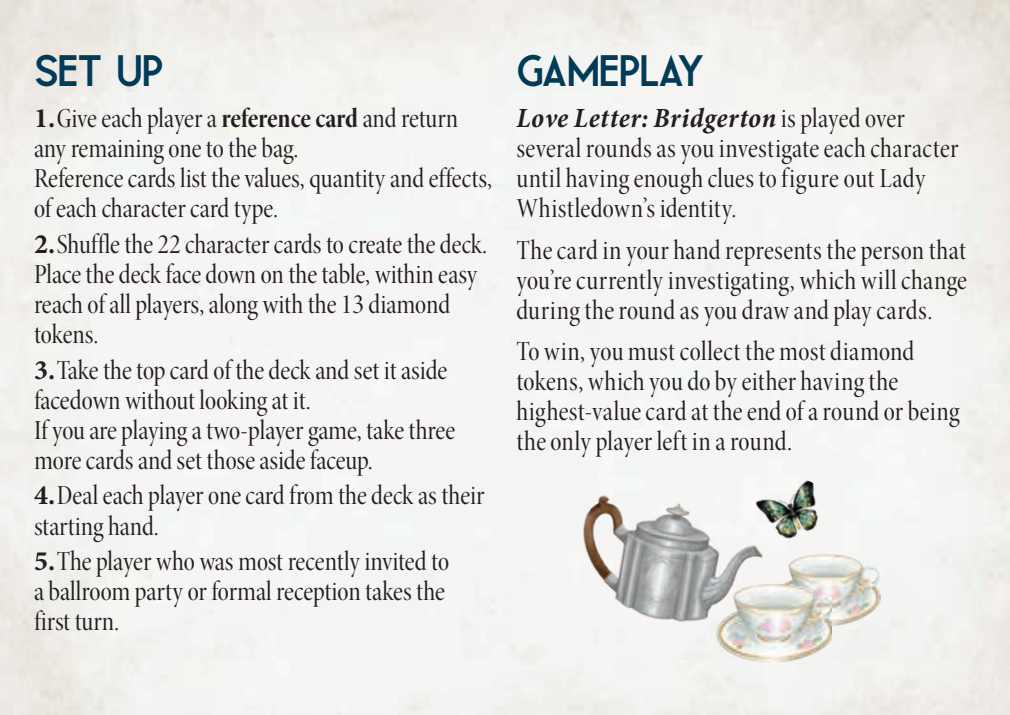
<style>
.page{position:relative;width:1010px;height:715px;background:#fff}
.page>*{position:absolute;margin:0;border:0;box-sizing:border-box;transform-origin:0 0}
.t1{font:700 44px "Leaner";letter-spacing:-.03em;color:#013b58}
.t2{font:28px/30px "Minion Pro Cn Disp";color:#231f20}
.t3{font:italic 700 condensed 28px "Minion Pro";letter-spacing:.02em;color:#231f20}
.s1{font-family:"Minion Pro";font-weight:700}
.s2{font-family:"Minion Pro Bold Cn Disp"}
.s3{font-family:"Minion Pro Cn Disp";font-weight:400;font-style:normal;font-stretch:normal}
</style>
<div class="page">
<img style="left:577px;top:483px;width:173px;height:147px">
<img style="left:830px;top:538px;width:62px;height:92px">
<img style="left:696px;top:549px;width:134px;height:142px">
<img style="left:750px;top:473px;width:82px;height:79px">
<h1 class="t1" style="left:34px;top:46px;width:131px">SET UP</h1>
<p class="t2" style="left:34px;top:104px;width:459px"><span class="s1">1.</span>Give each player a <span class="s2">reference card</span> and return any remaining one to the bag.<br>Reference cards list the values, quantity and effects, of each character card type.</p>
<p class="t2" style="left:34px;top:229px;width:454px"><span class="s1">2.</span>Shuffle the 22 character cards to create the deck.<br>Place the deck face down on the table, within easy reach of all players, along with the 13 diamond tokens.</p>
<p class="t2" style="left:34px;top:355px;width:422px"><span class="s1">3.</span>Take the top card of the deck and set it aside facedown without looking at it.<br>If you are playing a two-player game, take three more cards and set those aside faceup.</p>
<p class="t2" style="left:34px;top:481px;width:452px"><span class="s1">4.</span>Deal each player one card from the deck as their starting hand.</p>
<p class="t2" style="left:34px;top:546px;width:416px"><span class="s1">5.</span>The player who was most recently invited to a ballroom party or formal reception takes the first turn.</p>
<h1 class="t1" style="left:516px;top:46px;width:190px">GAMEPLAY</h1>
<p class="t3" style="left:516px;top:99px;width:390px">Love Letter: Bridgerton <span class="s3">is played over</span></p>
<p class="t2" style="left:516px;top:134px;width:443px">several rounds as you investigate each character until having enough clues to figure out Lady<br>Whistledown’s identity.</p>
<p class="t2" style="left:516px;top:235px;width:452px;text-align:justify">The card in your hand represents the person that you’re currently investigating, which will change during the round as you draw and play cards.</p>
<p class="t2" style="left:516px;top:336px;width:444px">To win, you must collect the most diamond tokens, which you do by either having the highest-value card at the end of a round or being the only player left in a round.</p>
</div>
